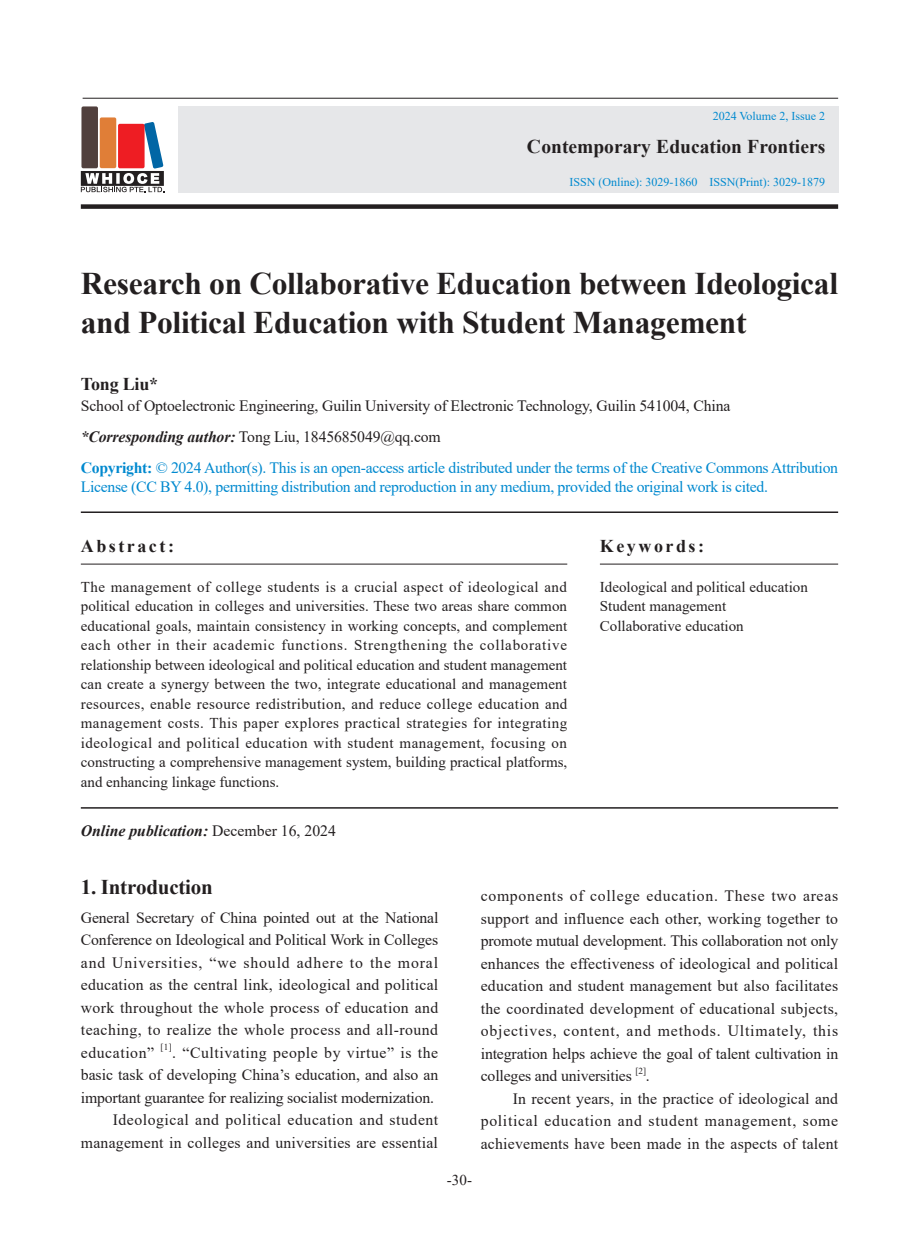
<style>
.page{position:relative;width:919px;height:1238px;background:#fff}
.page>*{position:absolute;margin:0;border:0;box-sizing:border-box;transform-origin:0 0}
.t1{font:700 31.5px/39px "Times New Roman";letter-spacing:-.01em;color:#231f20}
.t2{font:700 21px "Times New Roman";letter-spacing:-.01em;color:#231f20}
.t3{font:700 19.5px "Times New Roman";color:#231f20}
.t4{font:700 18px "Times New Roman";letter-spacing:.14em;color:#231f20}
.t5{font:15.75px/22.5px "Times New Roman";color:#231f20;text-align:justify}
.t6{font:15.75px "Times New Roman";letter-spacing:-.02em;color:#0089cf}
.t7{font:15.75px "Times New Roman";letter-spacing:.045em;color:#231f20}
.t8{font:italic 700 15.75px "Times New Roman";color:#231f20}
.t9{font:15px/19.5px "Times New Roman";color:#231f20;text-align:justify}
.t10{font:12px "Times New Roman";color:#0089cf}
.t11{font:9.15px "Times New Roman";color:#231f20}
.s1{font-weight:700;font-style:italic}
.s2{font-weight:700;color:#0089cf}
.s3{color:#0089cf}
.s4{font-weight:400;font-style:normal}
</style>
<div class="page">
<div style="left:178px;top:106px;width:660px;height:87px;background:#e6e7e9"></div>
<div style="left:81px;top:204px;width:757px;height:5px;background:#231f20"></div>
<hr style="left:83px;top:98px;width:755px;height:1px;background:#231f20">
<div style="left:81px;top:106px;width:17px;height:62px;background:#51403d;border-radius:2px"></div>
<div style="left:100px;top:117px;width:16px;height:51px;background:#e07e37;border-radius:2px"></div>
<svg style="left:81px;top:122px;width:83px;height:70px"></svg>
<hr style="left:81px;top:511px;width:757px;height:2px;background:#231f20">
<hr style="left:81px;top:807px;width:757px;height:1px;background:#231f20">
<hr style="left:81px;top:564px;width:486px;height:1px;background:#231f20">
<hr style="left:600px;top:564px;width:238px;height:1px;background:#231f20">
<p class="t10" style="left:712px;top:108px;width:114px">2024 Volume 2, Issue 2</p>
<p class="t3" style="left:527px;top:133px;width:300px">Contemporary Education Frontiers</p>
<p class="t10" style="left:569px;top:173px;width:257px">ISSN (Online): 3029-1860 ISSN(Print): 3029-1879</p>
<h1 class="t1" style="left:81px;top:262px;width:758px">Research on Collaborative Education between Ideological and Political Education with Student Management</h1>
<p class="t4" style="left:81px;top:371px;width:79px">Tong Liu*</p>
<p class="t5" style="left:81px;top:389px;width:758px;line-height:31px;text-align:left">School of Optoelectronic Engineering, Guilin University of Electronic Technology, Guilin 541004, China<br><span class="s1">*Corresponding author:</span> Tong Liu, 1845685049@qq.com<br><span class="s2">Copyright:</span> <span class="s3">© 2024 Author(s). This is an open-access article distributed under the terms of the Creative Commons Attribution</span></p>
<p class="t6" style="left:81px;top:475px;width:688px">License (CC BY 4.0), permitting distribution and reproduction in any medium, provided the original work is cited.</p>
<p class="t4" style="left:81px;top:533px;width:95px">Abstract:</p>
<p class="t9" style="left:81px;top:576px;width:488px">The management of college students is a crucial aspect of ideological and political education in colleges and universities. These two areas share common educational goals, maintain consistency in working concepts, and complement each other in their academic functions. Strengthening the collaborative relationship between ideological and political education and student management can create a synergy between the two, integrate educational and management resources, enable resource redistribution, and reduce college education and management costs. This paper explores practical strategies for integrating ideological and political education with student management, focusing on constructing a comprehensive management system, building practical platforms, and enhancing linkage functions.</p>
<p class="t8" style="left:81px;top:819px;width:257px">Online publication: <span class="s4">December 16, 2024</span></p>
<p class="t4" style="left:600px;top:533px;width:106px">Keywords:</p>
<p class="t9" style="left:600px;top:576px;width:209px;text-align:left">Ideological and political education<br>Student management<br>Collaborative education</p>
<h2 class="t2" style="left:81px;top:871px;width:133px">1. Introduction</h2>
<p class="t5" style="left:81px;top:905px;width:359px">General Secretary of China pointed out at the National Conference on Ideological and Political Work in Colleges and Universities, “we should adhere to the moral education as the central link, ideological and political work throughout the whole process of education and teaching, to realize the whole process and all-round education”</p>
<p class="t11" style="left:160px;top:1040px;width:13px">[1]</p>
<p class="t5" style="left:81px;top:1040px;width:359px;text-align:right">. “Cultivating people by virtue” is the<br>basic task of developing China’s education, and also an important guarantee for realizing socialist modernization.<br>Ideological and political education and student management in colleges and universities are essential</p>
<p class="t9" style="left:447px;top:1169px;width:26px">-30-</p>
<p class="t5" style="left:480px;top:884px;width:359px">components of college education. These two areas support and influence each other, working together to promote mutual development. This collaboration not only enhances the effectiveness of ideological and political education and student management but also facilitates the coordinated development of educational subjects, objectives, content, and methods. Ultimately, this integration helps achieve the goal of talent cultivation in colleges and universities</p>
<p class="t11" style="left:635px;top:1064px;width:12px">[2]</p>
<p class="t5" style="left:646px;top:1064px;width:5px">.</p>
<p class="t5" style="left:512px;top:1086px;width:327px">In recent years, in the practice of ideological and</p>
<p class="t7" style="left:480px;top:1109px;width:359px">political education and student management, some</p>
<p class="t5" style="left:480px;top:1131px;width:359px">achievements have been made in the aspects of talent</p>
</div>
